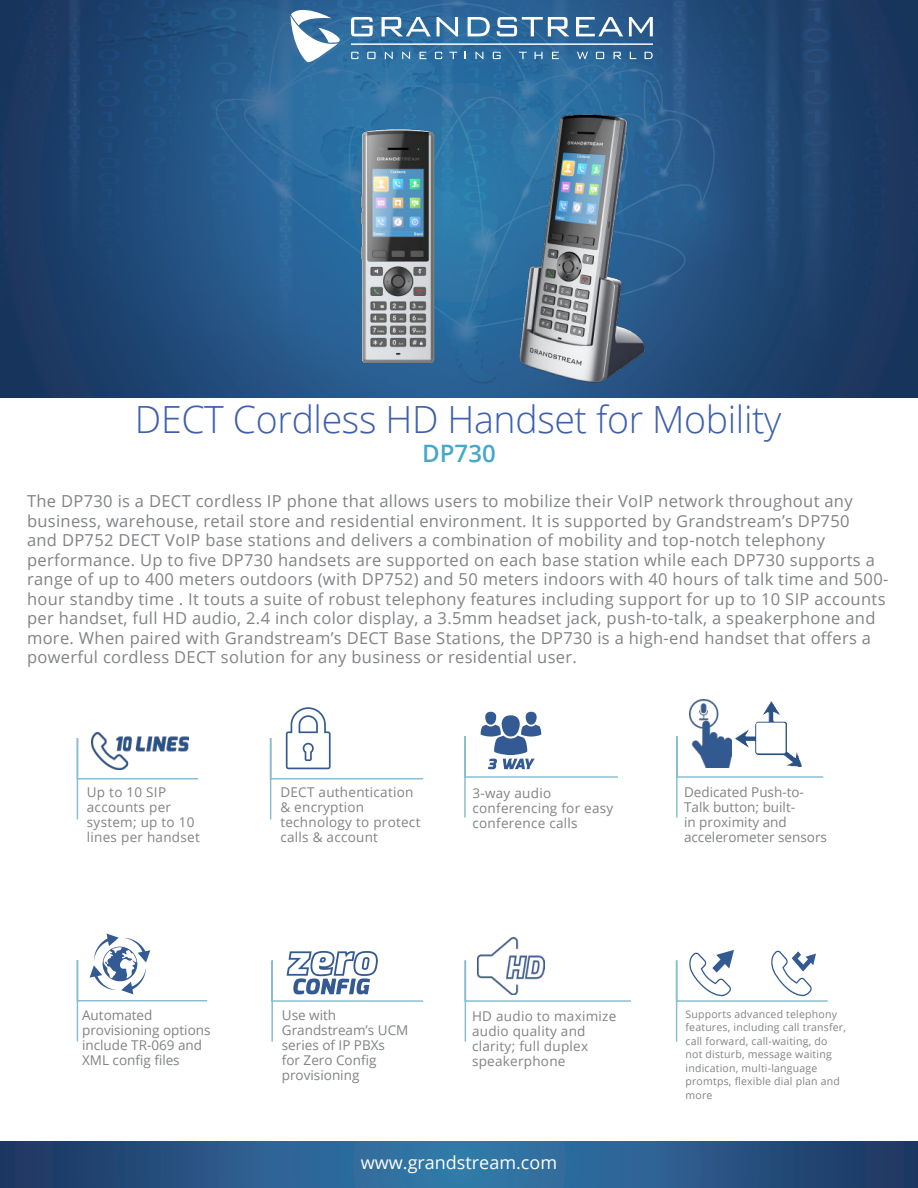
<style>
.page{position:relative;width:918px;height:1188px;background:#fff}
.page>*{position:absolute;margin:0;border:0;box-sizing:border-box;transform-origin:0 0}
.t1{font:300 37.5px "Open Sans";letter-spacing:-.01em;color:#3e60ac}
.t2{font:600 24px "Open Sans";color:#46a8ca}
.t3{font:18px "Open Sans";color:#fff}
.t4{font:16.5px/19.5px "Open Sans";letter-spacing:.02em;color:#808285}
.t5{font:13.5px/15px "Open Sans";letter-spacing:.02em;color:#808285}
.t6{font:13.5px/15px "Open Sans";color:#808285}
.t7{font:10.5px/13.5px "Open Sans";letter-spacing:.02em;color:#808285}
</style>
<div class="page">
<svg style="left:0;top:1142px;width:918px;height:46px"></svg>
<svg style="left:76px;top:737px;width:123px;height:83px"></svg>
<svg style="left:676px;top:736px;width:148px;height:82px"></svg>
<svg style="left:464px;top:960px;width:167px;height:82px"></svg>
<img style="left:92px;top:733px;width:97px;height:36px">
<svg style="left:269px;top:707px;width:155px;height:113px"></svg>
<div style="left:485px;top:712px;width:12px;height:13px;background:#335a92;border-radius:50%"></div>
<div style="left:525px;top:712px;width:12px;height:13px;background:#335a92;border-radius:50%"></div>
<svg style="left:464px;top:715px;width:154px;height:103px"></svg>
<img style="left:689px;top:700px;width:42px;height:68px">
<svg style="left:76px;top:934px;width:132px;height:108px"></svg>
<svg style="left:271px;top:951px;width:153px;height:91px"></svg>
<svg style="left:675px;top:950px;width:153px;height:92px"></svg>
<img style="left:477px;top:938px;width:68px;height:56px">
<img style="left:736px;top:702px;width:65px;height:64px">
<img style="left:0;top:0;width:918px;height:397px">
<svg style="left:291px;top:10px;width:49px;height:52px"></svg>
<svg style="left:351px;top:17px;width:22px;height:19px"></svg>
<svg style="left:382px;top:17px;width:49px;height:19px"></svg>
<svg style="left:437px;top:17px;width:21px;height:19px"></svg>
<svg style="left:468px;top:17px;width:22px;height:19px"></svg>
<svg style="left:497px;top:17px;width:72px;height:19px"></svg>
<svg style="left:576px;top:17px;width:47px;height:19px"></svg>
<svg style="left:629px;top:17px;width:24px;height:19px"></svg>
<svg style="left:351px;top:52px;width:7px;height:7px"></svg>
<svg style="left:367px;top:52px;width:9px;height:7px"></svg>
<svg style="left:385px;top:52px;width:8px;height:7px"></svg>
<svg style="left:402px;top:52px;width:8px;height:7px"></svg>
<svg style="left:420px;top:52px;width:6px;height:7px"></svg>
<svg style="left:435px;top:52px;width:7px;height:7px"></svg>
<svg style="left:449px;top:52px;width:8px;height:7px"></svg>
<svg style="left:476px;top:52px;width:7px;height:7px"></svg>
<svg style="left:493px;top:52px;width:8px;height:7px"></svg>
<svg style="left:519px;top:52px;width:8px;height:7px"></svg>
<svg style="left:535px;top:52px;width:8px;height:7px"></svg>
<svg style="left:552px;top:52px;width:7px;height:7px"></svg>
<svg style="left:645px;top:52px;width:8px;height:7px"></svg>
<svg style="left:596px;top:52px;width:8px;height:7px"></svg>
<svg style="left:614px;top:52px;width:7px;height:7px"></svg>
<svg style="left:630px;top:52px;width:6px;height:7px"></svg>
<svg style="left:577px;top:52px;width:11px;height:7px"></svg>
<hr style="left:351px;top:44px;width:302px;height:1px;background:#fff">
<img style="left:488px;top:74px;width:183px;height:324px">
<img style="left:277px;top:72px;width:183px;height:326px">
<h1 class="t1" style="left:135px;top:405px;width:648px">DECT Cordless HD Handset for Mobility</h1>
<h2 class="t2" style="left:422px;top:440px;width:75px">DP730</h2>
<p class="t4" style="left:27px;top:493px;width:863px">The DP730 is a DECT cordless IP phone that allows users to mobilize their VoIP network throughout any business, warehouse, retail store and residential environment. It is supported by Grandstream’s DP750<br>and DP752 DECT VoIP base stations and delivers a combination of mobility and top-notch telephony performance. Up to five DP730 handsets are supported on each base station while each DP730 supports a range of up to 400 meters outdoors (with DP752) and 50 meters indoors with 40 hours of talk time and 500- hour standby time . It touts a suite of robust telephony features including support for up to 10 SIP accounts per handset, full HD audio, 2.4 inch color display, a 3.5mm headset jack, push-to-talk, a speakerphone and more. When paired with Grandstream’s DECT Base Stations, the DP730 is a high-end handset that offers a powerful cordless DECT solution for any business or residential user.</p>
<p class="t5" style="left:87px;top:786px;width:114px">Up to 10 SIP accounts per system; up to 10 lines per handset</p>
<p class="t5" style="left:280px;top:786px;width:142px">DECT authentication &amp; encryption technology to protect calls &amp; account</p>
<p class="t5" style="left:472px;top:787px;width:142px">3-way audio conferencing for easy conference calls</p>
<p class="t6" style="left:684px;top:786px;width:144px">Dedicated Push-to-<br>Talk button; built-<br>in proximity and accelerometer sensors</p>
<p class="t6" style="left:82px;top:1009px;width:130px">Automated provisioning options include TR-069 and<br>XML config files</p>
<p class="t6" style="left:282px;top:1009px;width:128px">Use with<br>Grandstream’s UCM series of IP PBXs<br>for Zero Config provisioning</p>
<p class="t7" style="left:686px;top:1008px;width:162px">Supports advanced telephony features, including call transfer, call forward, call-waiting, do not disturb, message waiting indication, multi-language promtps, flexible dial plan and more</p>
<p class="t5" style="left:472px;top:1010px;width:146px">HD audio to maximize audio quality and clarity; full duplex speakerphone</p>
<p class="t3" style="left:361px;top:1156px;width:198px">www.grandstream.com</p>
</div>
